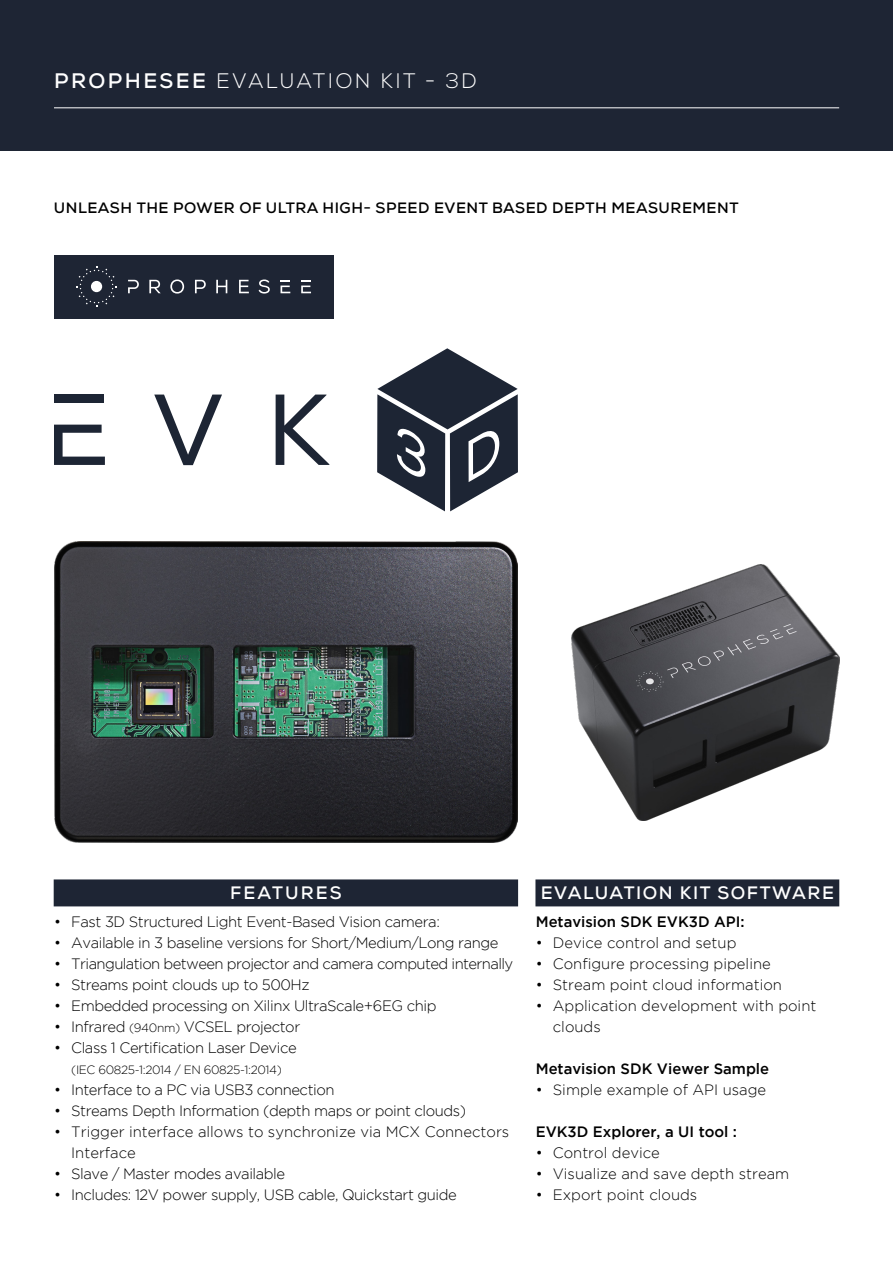
<style>
.page{position:relative;width:893px;height:1263px;background:#fff}
.page>*{position:absolute;margin:0;border:0;box-sizing:border-box;transform-origin:0 0}
.t1{font:300 21px "Nexa";letter-spacing:.11em;color:#fff}
.t2{font:700 18px "Nexa";letter-spacing:.085em;color:#fff}
.t3{font:700 18px "Nexa";letter-spacing:.115em;color:#fff}
.t4{font:300 15px "Gotham";letter-spacing:-.03em;color:#000}
.t5{font:300 15px/21px "Gotham";color:#000}
.t6{font:500 15px "Gotham";color:#000}
.t7{font:700 15px "Nexa";letter-spacing:.035em;color:#000}
.t8{font:300 12px "Gotham";letter-spacing:-.03em;color:#000}
.s1{font-weight:700}
.s2{font-size:12px}
</style>
<div class="page">
<img style="left:571px;top:564px;width:269px;height:257px">
<img style="left:54px;top:542px;width:464px;height:300px">
<div style="left:54px;top:255px;width:279px;height:63px;background:#1e2534"></div>
<svg style="left:128px;top:280px;width:11px;height:13px"></svg>
<svg style="left:149px;top:280px;width:12px;height:13px"></svg>
<svg style="left:170px;top:279px;width:14px;height:15px"></svg>
<svg style="left:195px;top:280px;width:11px;height:13px"></svg>
<svg style="left:216px;top:280px;width:11px;height:13px"></svg>
<svg style="left:239px;top:280px;width:10px;height:13px"></svg>
<svg style="left:259px;top:279px;width:11px;height:15px"></svg>
<svg style="left:281px;top:280px;width:9px;height:13px"></svg>
<svg style="left:301px;top:280px;width:10px;height:13px"></svg>
<svg style="left:76px;top:266px;width:41px;height:41px"></svg>
<div style="left:91px;top:281px;width:11px;height:11px;background:#fff;border-radius:50%"></div>
<div style="left:0;top:0;width:893px;height:150px;background:#1e2534"></div>
<hr style="left:54px;top:108px;width:785px;height:1px;background:#fff">
<div style="left:54px;top:880px;width:464px;height:26px;background:#1e2534"></div>
<div style="left:536px;top:880px;width:303px;height:26px;background:#1e2534"></div>
<svg style="left:54px;top:425px;width:51px;height:40px"></svg>
<div style="left:54px;top:395px;width:49px;height:8px;background:#1d2534"></div>
<svg style="left:154px;top:395px;width:68px;height:70px"></svg>
<svg style="left:276px;top:395px;width:53px;height:70px"></svg>
<svg style="left:377px;top:348px;width:141px;height:163px"></svg>
<h1 class="t1" style="left:54px;top:69px;width:424px"><span class="s1">PROPHESEE</span> EVALUATION KIT - 3D</h1>
<p class="t7" style="left:54px;top:198px;width:686px">UNLEASH THE POWER OF ULTRA HIGH- SPEED EVENT BASED DEPTH MEASUREMENT</p>
<p class="t3" style="left:230px;top:881px;width:113px">FEATURES</p>
<p class="t2" style="left:541px;top:881px;width:295px">EVALUATION KIT SOFTWARE</p>
<p class="t4" style="left:54px;top:914px;width:387px">• Fast 3D Structured Light Event-Based Vision camera:</p>
<p class="t4" style="left:54px;top:935px;width:446px">• Available in 3 baseline versions for Short/Medium/Long range</p>
<p class="t4" style="left:54px;top:956px;width:461px">• Triangulation between projector and camera computed internally</p>
<p class="t4" style="left:54px;top:977px;width:257px">• Streams point clouds up to 500Hz</p>
<p class="t4" style="left:54px;top:998px;width:384px">• Embedded processing on Xilinx UltraScale+6EG chip</p>
<p class="t4" style="left:54px;top:1019px;width:248px">• Infrared <span class="s2">(940nm)</span> VCSEL projector</p>
<p class="t4" style="left:54px;top:1040px;width:244px">• Class 1 Certification Laser Device</p>
<p class="t8" style="left:71px;top:1063px;width:212px">(IEC 60825-1:2014 / EN 60825-1:2014)</p>
<p class="t4" style="left:54px;top:1082px;width:282px">• Interface to a PC via USB3 connection</p>
<p class="t4" style="left:54px;top:1103px;width:414px">• Streams Depth Information (depth maps or point clouds)</p>
<p class="t5" style="left:71px;top:1121px;width:440px;text-indent:-17px">• Trigger interface allows to synchronize via MCX Connectors<br>Interface</p>
<p class="t4" style="left:54px;top:1166px;width:232px">• Slave / Master modes available</p>
<p class="t4" style="left:54px;top:1187px;width:404px">• Includes: 12V power supply, USB cable, Quickstart guide</p>
<p class="t6" style="left:536px;top:913px;width:210px">Metavision SDK EVK3D API:</p>
<p class="t5" style="left:536px;top:932px;width:202px">• Device control and setup</p>
<p class="t5" style="left:536px;top:953px;width:236px">• Configure processing pipeline</p>
<p class="t5" style="left:536px;top:974px;width:248px">• Stream point cloud information</p>
<p class="t5" style="left:553px;top:995px;width:265px;text-indent:-17px">• Application development with point clouds</p>
<p class="t6" style="left:536px;top:1060px;width:235px">Metavision SDK Viewer Sample</p>
<p class="t5" style="left:536px;top:1079px;width:232px">• Simple example of API usage</p>
<p class="t6" style="left:536px;top:1123px;width:203px">EVK3D Explorer, a UI tool :</p>
<p class="t5" style="left:536px;top:1142px;width:126px">• Control device</p>
<p class="t5" style="left:536px;top:1163px;width:255px">• Visualize and save depth stream</p>
<p class="t5" style="left:536px;top:1184px;width:163px">• Export point clouds</p>
</div>
